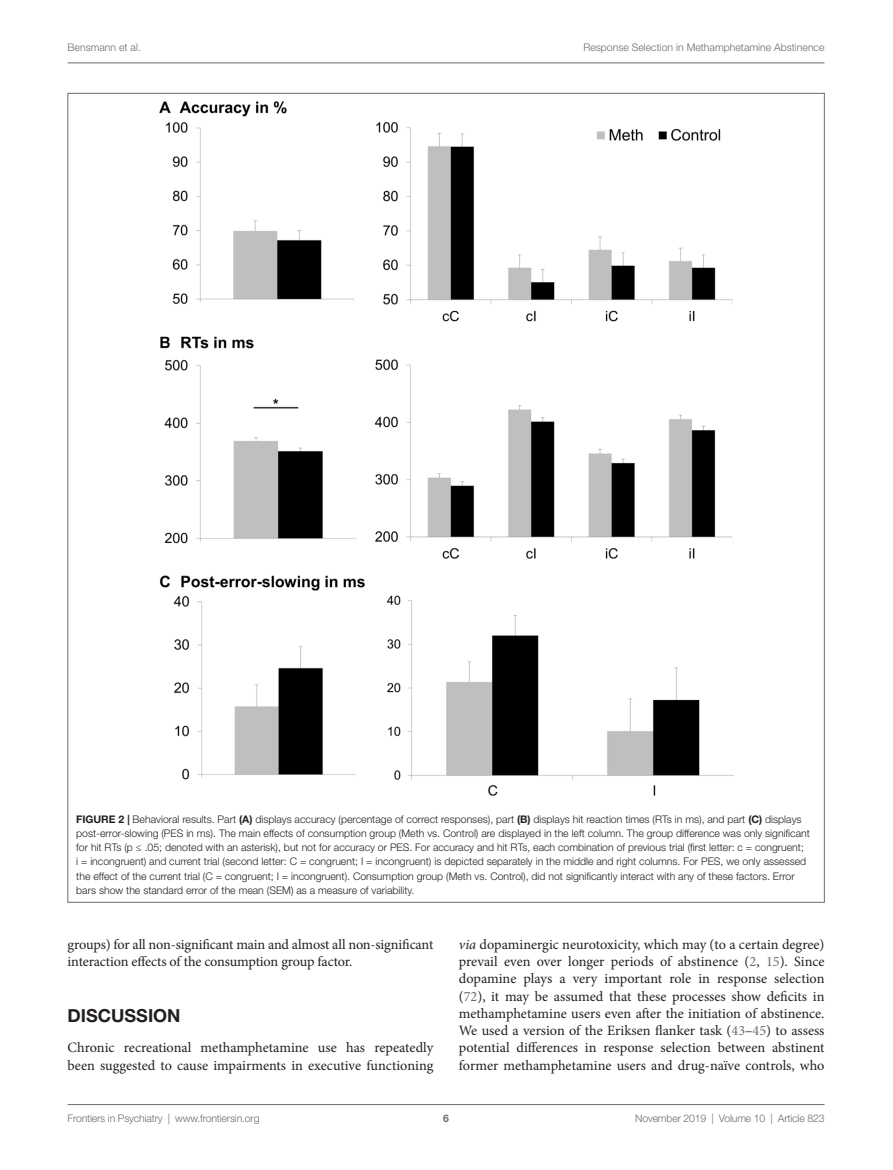
<style>
.page{position:relative;width:893px;height:1170px;background:#fff}
.page>*{position:absolute;margin:0;border:0;box-sizing:border-box;transform-origin:0 0}
._1{font:700 18px "Helvetica Neue LT Std";color:#231f20}
.T1{font:14.25px/17.2px "Minion Pro MTC";color:#231f20}
.T{font:14.25px/17.2px "Minion Pro MTC";letter-spacing:-.01em;color:#231f20}
.FC{font:300 10.5px/14.2px "Helvetica Neue LT Std";color:#231f20}
.t1{font:300 10.5px "Helvetica Neue LT Std";letter-spacing:-.015em;color:#6c6d70}
.t2{font:700 10.5px "Helvetica Neue LT Std";color:#6c6d70}
.s1{font-weight:700}
.s2{font-style:italic}
.s3{color:#6c6d70}
</style>
<div class="page">
<hr style="left:68px;top:63px;width:756px;height:1px;background:#6c6d70">
<hr style="left:68px;top:1104px;width:756px;height:1px;background:#6c6d70">
<img style="left:159px;top:102px;width:574px;height:693px">
<p class="t1" style="left:68px;top:41px;width:75px">Bensmann et al.</p>
<p class="t1" style="left:583px;top:41px;width:243px">Response Selection in Methamphetamine Abstinence</p>
<p class="FC" style="left:76px;top:811px;width:735px"><span class="s1">FIGURE 2 |</span> Behavioral results. Part <span class="s1">(A)</span> displays accuracy (percentage of correct responses), part <span class="s1">(B)</span> displays hit reaction times (RTs in ms), and part <span class="s1">(C)</span> displays post-error-slowing (PES in ms). The main effects of consumption group (Meth vs. Control) are displayed in the left column. The group difference was only significant for hit RTs (p ≤ .05; denoted with an asterisk), but not for accuracy or PES. For accuracy and hit RTs, each combination of previous trial (first letter: c = congruent;<br>i = incongruent) and current trial (second letter: C = congruent; I = incongruent) is depicted separately in the middle and right columns. For PES, we only assessed the effect of the current trial (C = congruent; I = incongruent). Consumption group (Meth vs. Control), did not significantly interact with any of these factors. Error bars show the standard error of the mean (SEM) as a measure of variability.</p>
<p class="T" style="left:68px;top:935px;width:367px">groups) for all non-significant main and almost all non-significant interaction effects of the consumption group factor.</p>
<p class="_1" style="left:68px;top:1004px;width:115px">DISCUSSION</p>
<p class="T1" style="left:68px;top:1039px;width:367px">Chronic recreational methamphetamine use has repeatedly been suggested to cause impairments in executive functioning</p>
<p class="T1" style="left:459px;top:935px;width:367px;text-align:justify"><span class="s2">via</span> dopaminergic neurotoxicity, which may (to a certain degree) prevail even over longer periods of abstinence (<span class="s3">2</span>, <span class="s3">15</span>). Since dopamine plays a very important role in response selection (<span class="s3">72</span>), it may be assumed that these processes show deficits in methamphetamine users even after the initiation of abstinence.<br>We used a version of the Eriksen flanker task (<span class="s3">43</span>–<span class="s3">45</span>) to assess potential differences in response selection between abstinent former methamphetamine users and drug-naïve controls, who</p>
<p class="t1" style="left:68px;top:1111px;width:193px">Frontiers in Psychiatry | www.frontiersin.org</p>
<p class="t1" style="left:635px;top:1111px;width:191px">November 2019 | Volume 10 | Article 823</p>
<p class="t2" style="left:443px;top:1111px;width:7px">6</p>
</div>
